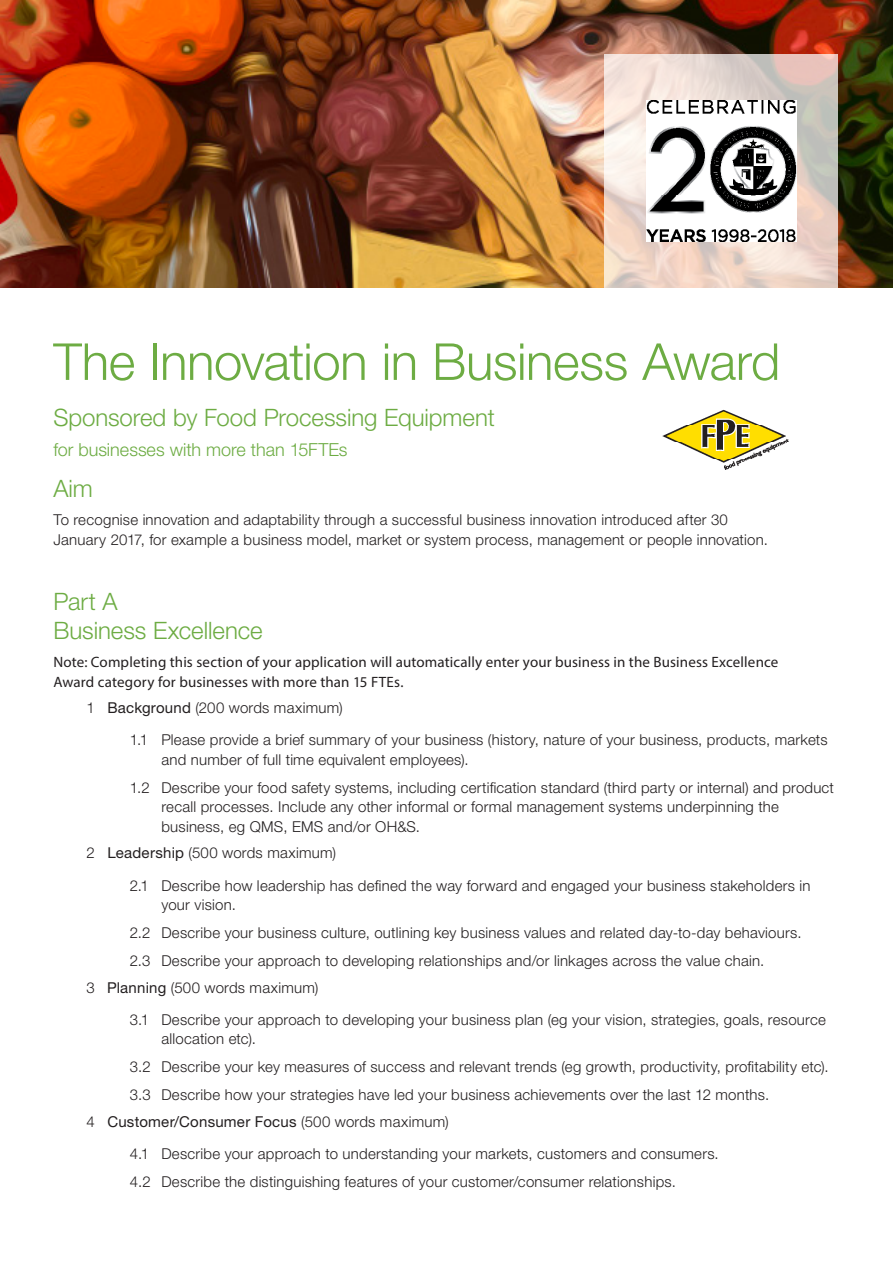
<style>
.page{position:relative;width:893px;height:1263px;background:#fff}
.page>*{position:absolute;margin:0;border:0;box-sizing:border-box;transform-origin:0 0}
.Application_Heading{font:300 51px "Helvetica Neue LT Pro";letter-spacing:-.01em;color:#6dac43}
.Heading_3_Green{font:300 24px "Helvetica Neue LT Pro";letter-spacing:-.005em;color:#6dac43}
.body_text{font:300 24px/28.8px "Helvetica Neue LT Pro";color:#6dac43}
.Heading_2_Green{font:300 24px "Helvetica Neue LT Pro";color:#6dac43}
.Heading_4_Green{font:300 18px "Helvetica Neue LT Pro";color:#6dac43}
.body_indented{font:300 15px/19.5px "Helvetica Neue LT Pro";letter-spacing:.015em;color:#231f20}
.body_text-2{font:300 15px/19.5px "Helvetica Neue LT Pro";letter-spacing:.015em;color:#231f20}
.body_text-3{font:15px/19.5px "Myriad Pro";letter-spacing:.01em;color:#231f20}
.t1{font:15px "Helvetica Neue LT Pro";letter-spacing:.015em;color:#231f20}
.s1{font-weight:400}
.s2{font-weight:300}
</style>
<div class="page">
<img style="left:662px;top:410px;width:127px;height:59px">
<img style="left:0;top:0;width:893px;height:287px">
<svg style="left:604px;top:54px;width:234px;height:234px;background:#e6d5cb"></svg>
<img style="left:647px;top:101px;width:149px;height:140px">
<p class="Application_Heading" style="left:53px;top:331px;width:728px">The Innovation in Business Award</p>
<p class="Heading_3_Green" style="left:53px;top:402px;width:443px">Sponsored by Food Processing Equipment</p>
<p class="Heading_4_Green" style="left:53px;top:438px;width:296px">for businesses with more than 15FTEs</p>
<p class="Heading_2_Green" style="left:53px;top:474px;width:41px">Aim</p>
<p class="body_text-2" style="left:53px;top:510px;width:716px">To recognise innovation and adaptability through a successful business innovation introduced after 30<br>January 2017, for example a business model, market or system process, management or people innovation.</p>
<p class="body_text" style="left:53px;top:587px;width:211px">Part A<br>Business Excellence</p>
<p class="body_text-3" style="left:53px;top:652px;width:726px">Note: Completing this section of your application will automatically enter your business in the Business Excellence<br>Award category for businesses with more than 15 FTEs.</p>
<p class="body_indented" style="left:86px;top:698px;width:258px">1 <span class="s1">Background</span> (200 words maximum)</p>
<p class="body_indented" style="left:161px;top:730px;width:668px;text-indent:-31px">1.1 Please provide a brief summary of your business (history, nature of your business, products, markets and number of full time equivalent employees).</p>
<p class="body_indented" style="left:161px;top:777px;width:674px;text-indent:-31px">1.2 Describe your food safety systems, including certification standard (third party or internal) and product recall processes. Include any other informal or formal management systems underpinning the business, eg QMS, EMS and/or OH&amp;S.</p>
<p class="body_indented" style="left:86px;top:843px;width:251px">2 <span class="s1">Leadership</span> (500 words maximum)</p>
<p class="body_indented" style="left:161px;top:875px;width:651px;text-indent:-31px">2.1 Describe how leadership has defined the way forward and engaged your business stakeholders in your vision.</p>
<p class="body_indented" style="left:130px;top:923px;width:673px">2.2 Describe your business culture, outlining key business values and related day-to-day behaviours.</p>
<p class="body_indented" style="left:130px;top:951px;width:636px">2.3 Describe your approach to developing relationships and/or linkages across the value chain.</p>
<p class="body_indented" style="left:86px;top:977px;width:233px">3 <span class="s1">Planning</span> (500 words maximum)</p>
<p class="body_indented" style="left:161px;top:1009px;width:666px;text-indent:-31px">3.1 Describe your approach to developing your business plan (eg your vision, strategies, goals, resource allocation etc).</p>
<p class="body_indented" style="left:130px;top:1057px;width:700px">3.2 Describe your key measures of success and relevant trends (eg growth, productivity, profitability etc).</p>
<p class="body_indented" style="left:130px;top:1085px;width:641px">3.3 Describe how your strategies have led your business achievements over the last 12 months.</p>
<p class="t1" style="left:86px;top:1112px;width:364px"><span class="s2">4</span> Customer/Consumer Focus <span class="s2">(500 words maximum)</span></p>
<p class="body_indented" style="left:130px;top:1144px;width:590px">4.1 Describe your approach to understanding your markets, customers and consumers.</p>
<p class="body_indented" style="left:130px;top:1172px;width:547px">4.2 Describe the distinguishing features of your customer/consumer relationships.</p>
</div>
